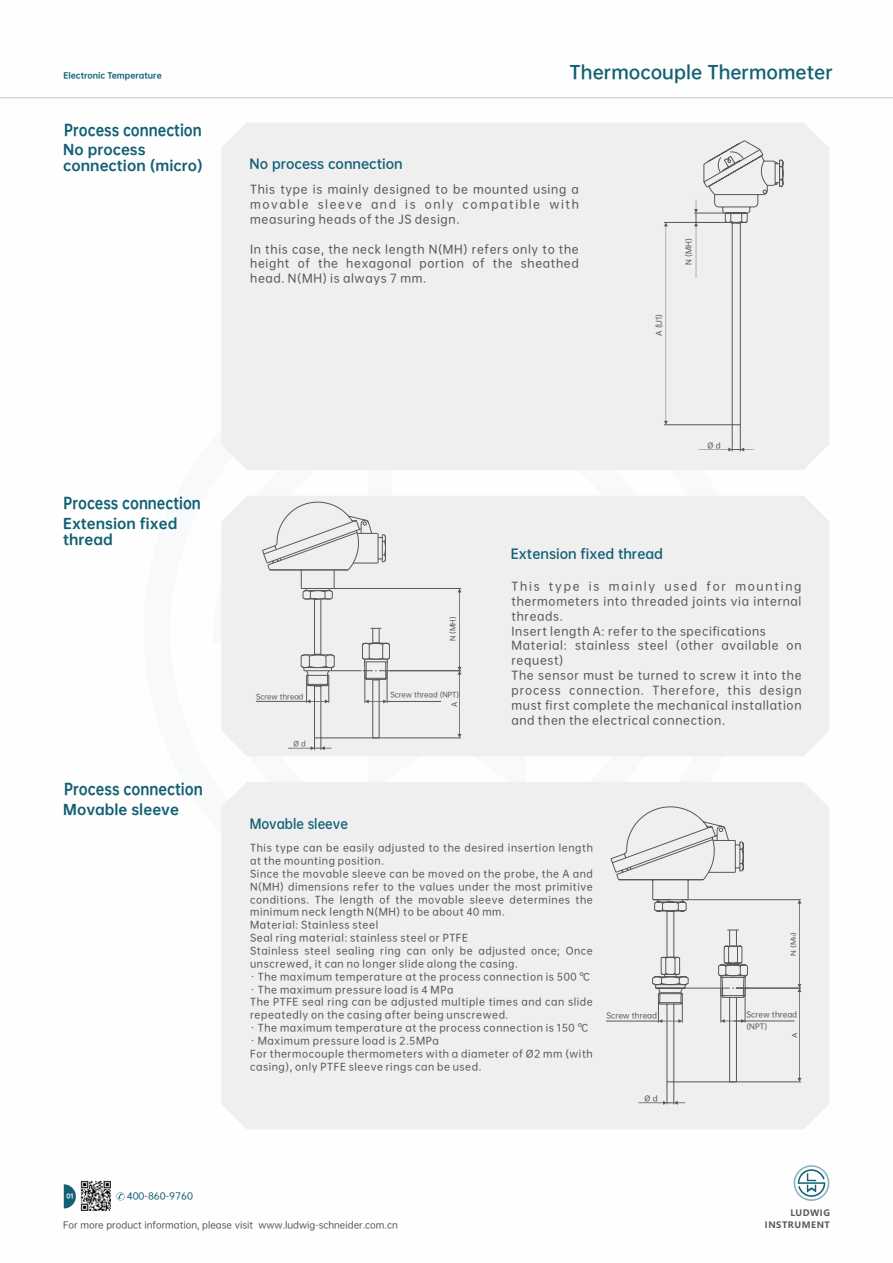
<style>
.page{position:relative;width:893px;height:1263px;background:#fff}
.page>*{position:absolute;margin:0;border:0;box-sizing:border-box;transform-origin:0 0}
.t1{font:17.55px "OPPO Sans B";color:#116073}
.t2{font:15px "OPPO Sans H";color:#116073;scale:.86 1}
.t3{font:15px "OPPO Sans H";color:#116073;scale:.87 1}
.t4{font:13.5px/16.4px "OPPO Sans H";color:#116073}
.t5{font:12.75px "OPPO Sans B";color:#116073}
.t6{font:12.75px "OPPO Sans B";color:#116073;scale:.94 1}
.t7{font:11.25px/14.9px "OPPO Sans M";letter-spacing:.06em;color:#595857;text-align:justify}
.t8{font:9.75px/12.9px "OPPO Sans M";letter-spacing:.06em;color:#595857}
.t9{font:9px "OPPO Sans M";color:#595857}
.t10{font:9px "OPPO Sans M";color:#116073;scale:1.04 1}
.t11{font:700 8.7px/11.4px "Microsoft Ya Hei";letter-spacing:.06em;color:#595857;text-align:right}
.t12{font:7.8px "OPPO Sans H";color:#116073}
.t13{font:7.5px/11.4px "OPPO Sans M";color:#595857}
.t14{font:7.05px "OPPO Sans M";color:#595857}
.t15{font:6.3px "OPPO Sans M";color:#595857;scale:1.19 1}
.t16{font:6px "OPPO Sans H";color:#fff}
.s1{font-size:3.75px}
</style>
<div class="page">
<div style="left:221px;top:122px;width:608px;height:348px;background:#efeff0"></div>
<svg style="left:664px;top:223px;width:4px;height:201px"></svg>
<hr style="left:664px;top:424px;width:68px;height:1px;background:#595857">
<hr style="left:664px;top:222px;width:56px;height:1px;background:#595857">
<svg style="left:694px;top:98px;width:90px;height:353px"></svg>
<div style="left:221px;top:496px;width:608px;height:260px;background:#efeff0"></div>
<hr style="left:387px;top:701px;width:54px;height:1px;background:#595857">
<hr style="left:256px;top:701px;width:51px;height:1px;background:#595857">
<hr style="left:334px;top:588px;width:127px;height:1px;background:#595857">
<svg style="left:458px;top:589px;width:3px;height:148px"></svg>
<hr style="left:321px;top:737px;width:140px;height:1px;background:#595857">
<hr style="left:389px;top:670px;width:72px;height:1px;background:#595857">
<svg style="left:262px;top:501px;width:124px;height:99px"></svg>
<svg style="left:273px;top:628px;width:117px;height:122px"></svg>
<hr style="left:320px;top:599px;width:1px;height:56px;background:#595857">
<hr style="left:314px;top:685px;width:1px;height:53px;background:#595857">
<hr style="left:314px;top:599px;width:1px;height:56px;background:#595857">
<div style="left:221px;top:782px;width:608px;height:347px;background:#efeff0"></div>
<hr style="left:734px;top:1020px;width:60px;height:1px;background:#595857">
<hr style="left:606px;top:1021px;width:52px;height:1px;background:#595857">
<hr style="left:685px;top:899px;width:116px;height:1px;background:#595857">
<hr style="left:736px;top:988px;width:65px;height:1px;background:#595857">
<svg style="left:797px;top:900px;width:4px;height:181px"></svg>
<hr style="left:674px;top:1081px;width:127px;height:1px;background:#595857">
<svg style="left:610px;top:806px;width:150px;height:299px"></svg>
<hr style="left:0;top:97px;width:893px;height:1px;background:#c9cacb">
<svg style="left:64px;top:1184px;width:12px;height:24px"></svg>
<img style="left:81px;top:1181px;width:30px;height:30px">
<svg style="left:116px;top:1192px;width:9px;height:8px"></svg>
<svg style="left:794px;top:1165px;width:35px;height:36px"></svg>
<p class="t12" style="left:63px;top:72px;width:100px">Electronic Temperature</p>
<h1 class="t1" style="left:570px;top:63px;width:265px">Thermocouple Thermometer</h1>
<h2 class="t2" style="left:64px;top:122px;width:162px">Process connection</h2>
<h3 class="t4" style="left:63px;top:141px;width:141px">No process connection (micro)</h3>
<h2 class="t2" style="left:63px;top:495px;width:161px">Process connection</h2>
<h3 class="t4" style="left:63px;top:515px;width:116px">Extension fixed thread</h3>
<h2 class="t3" style="left:64px;top:781px;width:161px">Process connection</h2>
<h3 class="t4" style="left:63px;top:801px;width:117px">Movable sleeve</h3>
<h3 class="t5" style="left:250px;top:157px;width:155px">No process connection</h3>
<p class="t7" style="left:250px;top:182px;width:330px">This type is mainly designed to be mounted using a movable sleeve and is only compatible with measuring heads of the JS design.</p>
<p class="t7" style="left:250px;top:241px;width:330px">In this case, the neck length N(MH) refers only to the height of the hexagonal portion of the sheathed head. N(MH) is always 7 mm.</p>
<p class="t13" style="left:653px;top:336px;width:24px;rotate:-90deg">A (U1)</p>
<p class="t13" style="left:683px;top:265px;width:28px;rotate:-90deg">N (MH)</p>
<h3 class="t5" style="left:511px;top:547px;width:154px">Extension fixed thread</h3>
<p class="t13" style="left:708px;top:439px;width:15px">Ø d</p>
<p class="t14" style="left:256px;top:693px;width:49px">Screw thread</p>
<p class="t14" style="left:294px;top:740px;width:14px">Ø d</p>
<p class="t14" style="left:449px;top:641px;width:26px;rotate:-90deg">N (MH)</p>
<p class="t14" style="left:390px;top:691px;width:70px">Screw thread (NPT)</p>
<p class="t14" style="left:451px;top:707px;width:7px;rotate:-90deg">A</p>
<p class="t7" style="left:511px;top:579px;width:292px">This type is mainly used for mounting thermometers into threaded joints via internal threads.</p>
<p class="t7" style="left:511px;top:638px;width:292px;text-align:left">Material: stainless steel (other available on request)<br>The sensor must be turned to screw it into the process connection. Therefore, this design must first complete the mechanical installation and then the electrical connection.</p>
<p class="t7" style="left:511px;top:623px;width:256px">Insert length A: refer to the specifications</p>
<h3 class="t6" style="left:250px;top:817px;width:106px">Movable sleeve</h3>
<p class="t8" style="left:250px;top:841px;width:344px">This type can be easily adjusted to the desired insertion length at the mounting position.</p>
<p class="t8" style="left:250px;top:867px;width:344px;text-align:justify">Since the movable sleeve can be moved on the probe, the A and N(MH) dimensions refer to the values under the most primitive conditions. The length of the movable sleeve determines the minimum neck length N(MH) to be about 40 mm.</p>
<p class="t8" style="left:250px;top:944px;width:344px">Stainless steel sealing ring can only be adjusted once; Once unscrewed, it can no longer slide along the casing.</p>
<p class="t8" style="left:250px;top:983px;width:344px">· The maximum pressure load is 4 MPa<br>The PTFE seal ring can be adjusted multiple times and can slide repeatedly on the casing after being unscrewed.<br>· The maximum temperature at the process connection is 150 ℃</p>
<p class="t8" style="left:250px;top:1047px;width:344px">For thermocouple thermometers with a diameter of Ø2 mm (with casing), only PTFE sleeve rings can be used.</p>
<p class="t8" style="left:250px;top:918px;width:129px">Material: Stainless steel</p>
<p class="t8" style="left:250px;top:931px;width:220px">Seal ring material: stainless steel or PTFE</p>
<p class="t8" style="left:250px;top:970px;width:341px">· The maximum temperature at the process connection is 500 ℃</p>
<p class="t8" style="left:250px;top:1034px;width:190px">· Maximum pressure load is 2.5MPa</p>
<p class="t15" style="left:790px;top:956px;width:22px;rotate:-90deg">N (M<span class="s1">H</span>)</p>
<p class="t13" style="left:606px;top:1009px;width:52px">Screw thread</p>
<p class="t13" style="left:746px;top:1009px;width:52px">Screw thread (NPT)</p>
<p class="t13" style="left:645px;top:1092px;width:15px">Ø d</p>
<p class="t15" style="left:791px;top:1037px;width:6px;rotate:-90deg">A</p>
<p class="t10" style="left:127px;top:1192px;width:65px">400-860-9760</p>
<p class="t16" style="left:67px;top:1193px;width:9px">01</p>
<p class="t9" style="left:63px;top:1220px;width:336px">For more product information, please visit www.ludwig-schneider.com.cn</p>
<p class="t11" style="left:765px;top:1208px;width:67px">LUDWIG<br>INSTRUMENT</p>
</div>
